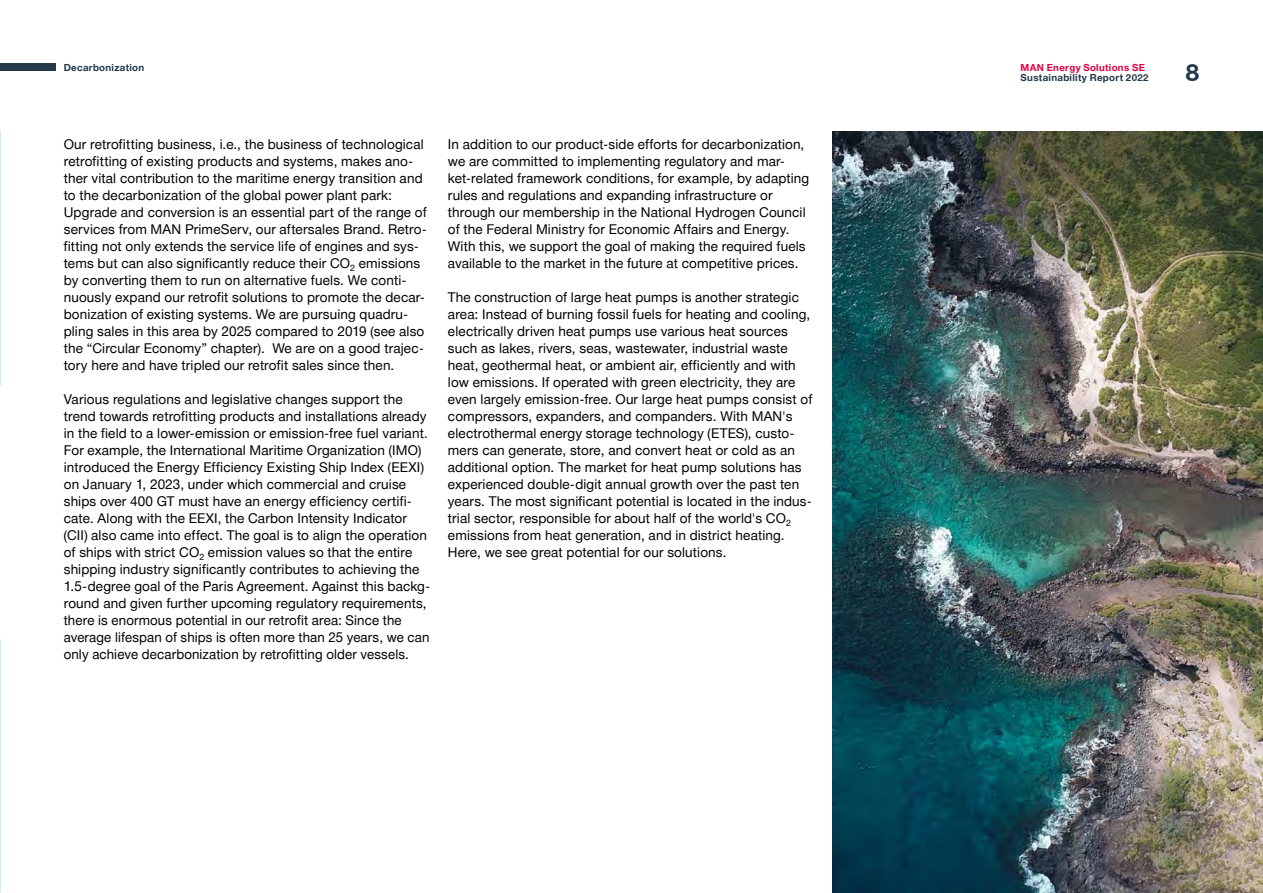
<style>
.page{position:relative;width:1263px;height:893px;background:#fff}
.page>*{position:absolute;margin:0;border:0;box-sizing:border-box;transform-origin:0 0}
.t1{font:700 24px "Man Global";color:#233849}
.t2{font:13.5px/17px "Man Global";letter-spacing:.01em;color:#000}
.t3{font:700 9.75px "Man Global";letter-spacing:.03em;color:#233849}
.t4{font:700 9.75px "Man Global";letter-spacing:.03em;color:#e30045}
</style>
<div class="page">
<img style="left:832px;top:132px;width:431px;height:761px">
<div style="left:0;top:64px;width:55px;height:7px;background:#233849"></div>
<p class="t3" style="left:64px;top:62px;width:82px">Decarbonization</p>
<p class="t2" style="left:64px;top:136px;width:365px">Our retrofitting business, i.e., the business of technological retrofitting of existing products and systems, makes ano&shy;ther vital contribution to the maritime energy transition and to the decarbonization of the global power plant park:<br>Upgrade and conversion is an essential part of the range of services from MAN PrimeServ, our aftersales Brand. Retro&shy;fitting not only extends the service life of engines and sys&shy;tems but can also significantly reduce their CO<sub>2</sub> emissions by converting them to run on alternative fuels. We conti&shy;nuously expand our retrofit solutions to promote the decar&shy;bonization of existing systems. We are pursuing quadru&shy;pling sales in this area by 2025 compared to 2019 (see also the “Circular Economy” chapter). We are on a good trajec&shy;tory here and have tripled our retrofit sales since then.</p>
<p class="t2" style="left:64px;top:391px;width:368px">Various regulations and legislative changes support the trend towards retrofitting products and installations already in the field to a lower-emission or emission-free fuel variant.<br>For example, the International Maritime Organization (IMO) introduced the Energy Efficiency Existing Ship Index (EEXI) on January 1, 2023, under which commercial and cruise ships over 400 GT must have an energy efficiency certifi&shy;cate. Along with the EEXI, the Carbon Intensity Indicator (CII) also came into effect. The goal is to align the operation of ships with strict CO<sub>2</sub> emission values so that the entire shipping industry significantly contributes to achieving the 1.5-degree goal of the Paris Agreement. Against this backg&shy;round and given further upcoming regulatory requirements, there is enormous potential in our retrofit area: Since the average lifespan of ships is often more than 25 years, we can only achieve decarbonization by retrofitting older vessels.</p>
<p class="t2" style="left:448px;top:136px;width:363px">In addition to our product-side efforts for decarbonization, we are committed to implementing regulatory and mar&shy;ket-related framework conditions, for example, by adapting rules and regulations and expanding infrastructure or through our membership in the National Hydrogen Council of the Federal Ministry for Economic Affairs and Energy.<br>With this, we support the goal of making the required fuels available to the market in the future at competitive prices.</p>
<p class="t2" style="left:448px;top:289px;width:366px">The construction of large heat pumps is another strategic area: Instead of burning fossil fuels for heating and cooling, electrically driven heat pumps use various heat sources such as lakes, rivers, seas, wastewater, industrial waste heat, geothermal heat, or ambient air, efficiently and with low emissions. If operated with green electricity, they are even largely emission-free. Our large heat pumps consist of compressors, expanders, and companders. With MAN's electrothermal energy storage technology (ETES), custo&shy;mers can generate, store, and convert heat or cold as an additional option. The market for heat pump solutions has experienced double-digit annual growth over the past ten years. The most significant potential is located in the indus&shy;trial sector, responsible for about half of the world's CO<sub>2 </sub>emissions from heat generation, and in district heating.<br>Here, we see great potential for our solutions.</p>
<p class="t4" style="left:1020px;top:62px;width:126px">MAN Energy Solutions SE</p>
<p class="t3" style="left:1020px;top:72px;width:130px">Sustainability Report 2022</p>
<h1 class="t1" style="left:1186px;top:59px;width:15px">8</h1>
</div>
